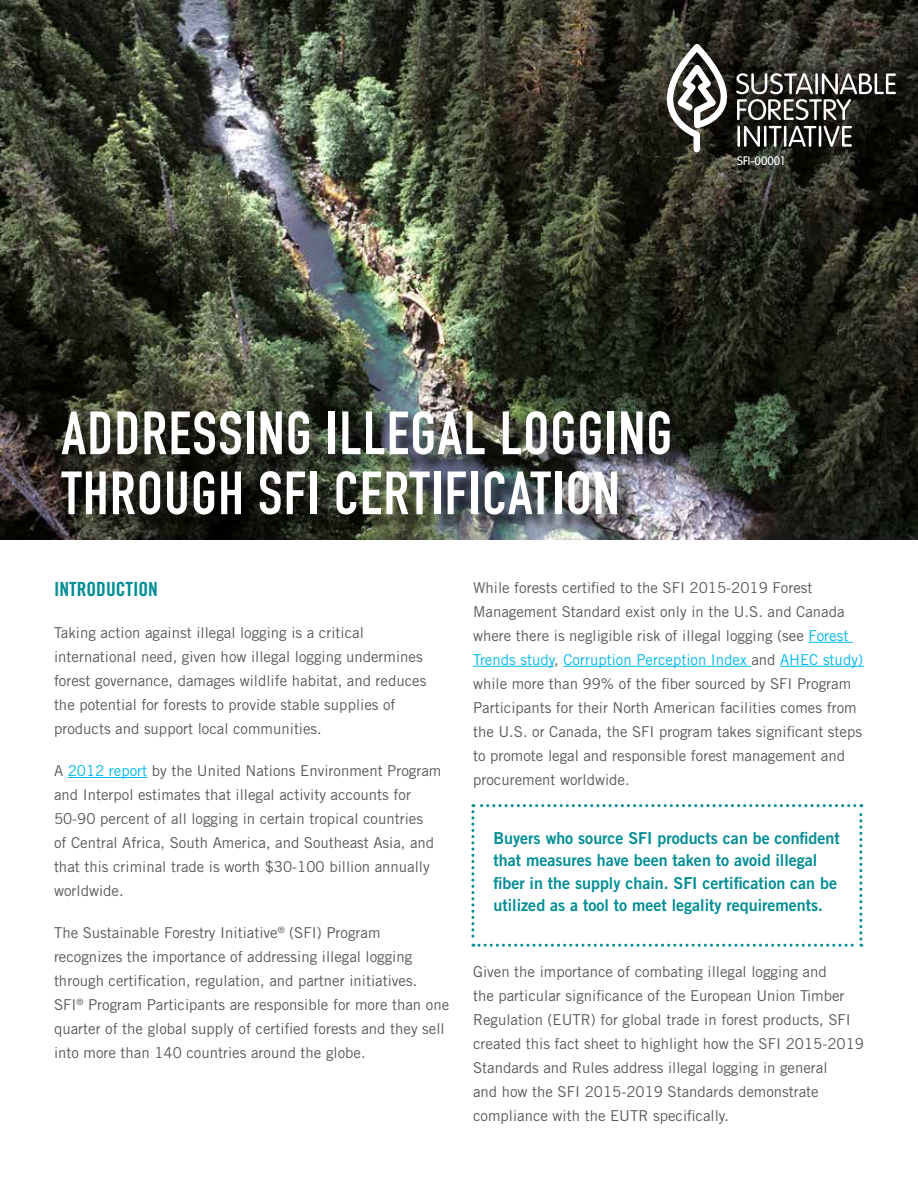
<style>
.page{position:relative;width:918px;height:1188px;background:#fff}
.page>*{position:absolute;margin:0;border:0;box-sizing:border-box;transform-origin:0 0}
.t1{font:700 60px/60px "DIN Condensed";letter-spacing:.025em;color:#fff}
.t2{font:19.5px "Trade Gothic Bold Cond Twenty";color:#008d95}
.t3{font:16.5px/22.5px "Trade Gothic Bold Two";color:#008d95}
.t4{font:15px/24px "Trade Gothic";color:#58595b}
.t5{font:300 12.45px "Vag";color:#fff}
.s1{color:#00b9f1}
</style>
<div class="page">
<img style="left:0;top:0;width:918px;height:540px">
<hr style="left:808px;top:642px;width:45px;height:1px;background:#00b9f1">
<hr style="left:473px;top:666px;width:81px;height:1px;background:#00b9f1">
<hr style="left:563px;top:666px;width:188px;height:1px;background:#00b9f1">
<hr style="left:780px;top:666px;width:84px;height:1px;background:#00b9f1">
<div style="left:670px;top:47px;width:244px;height:136px;background:#000;opacity:.75"></div>
<svg style="left:667px;top:43px;width:229px;height:109px"></svg>
<hr style="left:68px;top:777px;width:79px;height:1px;background:#00b9f1">
<div style="left:63px;top:413px;width:624px;height:119px;background:#000;opacity:.75"></div>
<svg style="left:471px;top:804px;width:391px;height:143px"></svg>
<p class="t5" style="left:737px;top:154px;width:49px">SFI-00001</p>
<h1 class="t1" style="left:62px;top:403px;width:612px">ADDRESSING ILLEGAL LOGGING<br>THROUGH SFI CERTIFICATION</h1>
<h2 class="t2" style="left:54px;top:577px;width:106px">INTRODUCTION</h2>
<p class="t4" style="left:54px;top:620px;width:374px">Taking action against illegal logging is a critical international need, given how illegal logging undermines forest governance, damages wildlife habitat, and reduces the potential for forests to provide stable supplies of products and support local communities.</p>
<p class="t4" style="left:54px;top:758px;width:389px">A <span class="s1">2012 report</span> by the United Nations Environment Program and Interpol estimates that illegal activity accounts for 50-90 percent of all logging in certain tropical countries<br>of Central Africa, South America, and Southeast Asia, and that this criminal trade is worth $30-100 billion annually worldwide.</p>
<p class="t4" style="left:54px;top:920px;width:397px">The Sustainable Forestry Initiative<sup>®</sup> (SFI) Program recognizes the importance of addressing illegal logging through certification, regulation, and partner initiatives.<br>SFI<sup>®</sup> Program Participants are responsible for more than one quarter of the global supply of certified forests and they sell into more than 140 countries around the globe.</p>
<p class="t4" style="left:473px;top:575px;width:391px">While forests certified to the SFI 2015-2019 Forest Management Standard exist only in the U.S. and Canada where there is negligible risk of illegal logging (see <span class="s1">Forest Trends study</span>, <span class="s1">Corruption Perception Index</span> and <span class="s1">AHEC study) </span>while more than 99% of the fiber sourced by SFI Program Participants for their North American facilities comes from the U.S. or Canada, the SFI program takes significant steps to promote legal and responsible forest management and procurement worldwide.</p>
<p class="t3" style="left:494px;top:826px;width:348px">Buyers who source SFI products can be confident that measures have been taken to avoid illegal fiber in the supply chain. SFI certification can be utilized as a tool to meet legality requirements.</p>
<p class="t4" style="left:473px;top:959px;width:392px">Given the importance of combating illegal logging and<br>the particular significance of the European Union Timber Regulation (EUTR) for global trade in forest products, SFI created this fact sheet to highlight how the SFI 2015-2019<br>Standards and Rules address illegal logging in general<br>and how the SFI 2015-2019 Standards demonstrate compliance with the EUTR specifically.</p>
</div>
